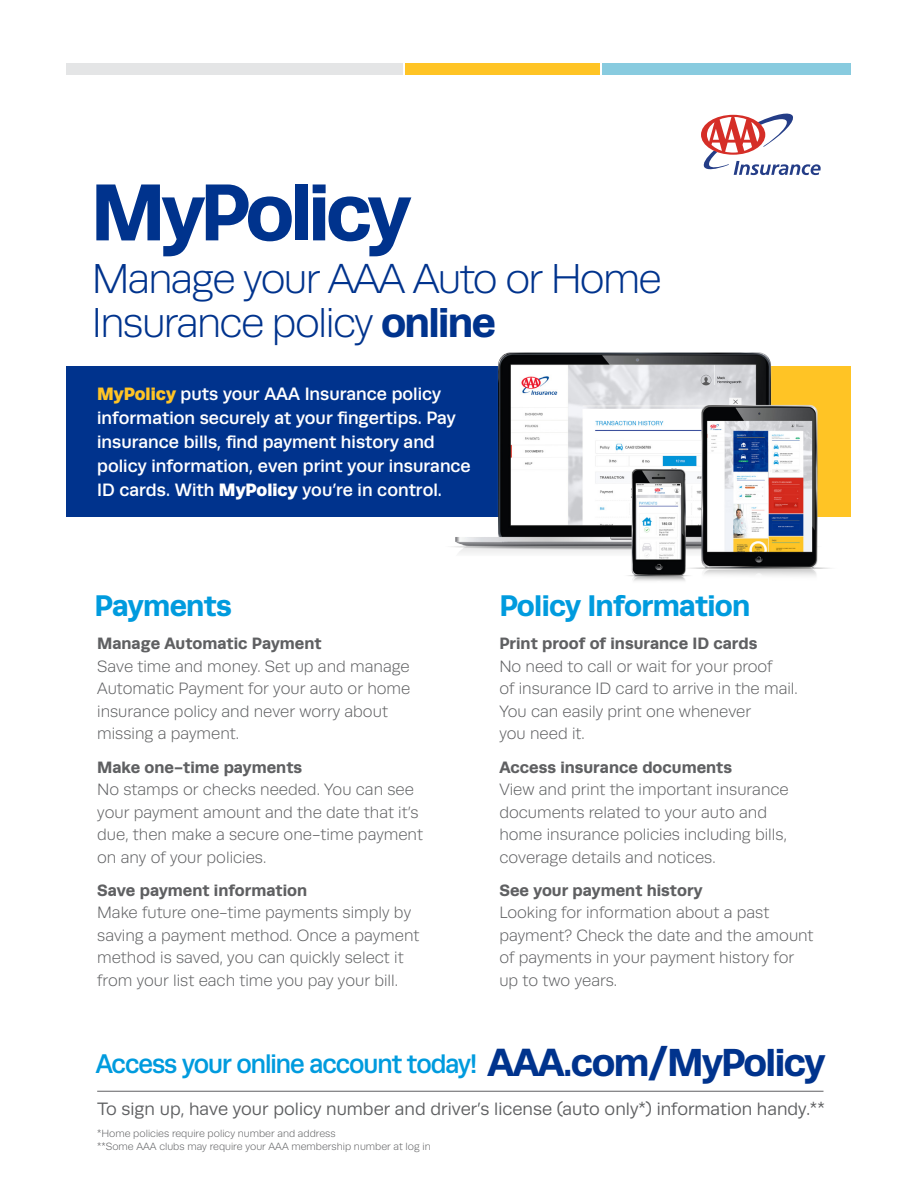
<style>
.page{position:relative;width:918px;height:1188px;background:#fff}
.page>*{position:absolute;margin:0;border:0;box-sizing:border-box;transform-origin:0 0}
.t1{font:700 81px "Runda";letter-spacing:-.05em;color:#00338d}
.t2{font:300 42px/43.5px "Runda";letter-spacing:-.04em;color:#00338d}
.t3{font:700 30px "Runda";letter-spacing:-.025em;color:#009bde}
.t4{font:500 27px "Runda";letter-spacing:-.04em;color:#009bde;scale:.95 1}
.t5{font:500 18px/24px "Runda";color:#fff}
.t6{font:18px "Runda";color:#5f6062}
.t7{font:300 16.5px/22.5px "Runda";color:#5f6062}
.t8{font:300 10.5px "Runda";color:#5f6062}
.s1{font-weight:700}
.s2{font-weight:900;color:#ffc425}
.s3{font-weight:900}
.s4{font-weight:700;font-size:39.3px;color:#00338d}
</style>
<div class="page">
<div style="left:66px;top:366px;width:579px;height:150px;background:#00338d"></div>
<div style="left:66px;top:63px;width:337px;height:11px;background:#e4e5e6"></div>
<div style="left:602px;top:63px;width:248px;height:11px;background:#88cbdf"></div>
<div style="left:405px;top:63px;width:194px;height:11px;background:#ffc425"></div>
<img style="left:419px;top:352px;width:410px;height:202px">
<img style="left:658px;top:373px;width:187px;height:203px">
<img style="left:609px;top:452px;width:101px;height:129px">
<svg style="left:701px;top:114px;width:120px;height:61px"></svg>
<hr style="left:97px;top:1091px;width:727px;height:1px;background:#5f6062">
<p class="t1" style="left:91px;top:164px;width:322px">MyPolicy</p>
<p class="t2" style="left:92px;top:258px;width:572px">Manage your AAA Auto or Home<br>Insurance policy <span class="s1">online</span></p>
<p class="t5" style="left:97px;top:381px;width:375px"><span class="s2">MyPolicy</span> puts your AAA Insurance policy information securely at your fingertips. Pay insurance bills, find payment history and policy information, even print your insurance ID cards. With <span class="s3">MyPolicy</span> you’re in control.</p>
<p class="t3" style="left:95px;top:588px;width:139px">Payments</p>
<p class="t7" style="left:97px;top:633px;width:315px"><span class="s1">Manage Automatic Payment<br></span>Save time and money. Set up and manage<br>Automatic Payment for your auto or home insurance policy and never worry about missing a payment.</p>
<p class="t7" style="left:97px;top:756px;width:327px"><span class="s1">Make one-time payments<br></span>No stamps or checks needed. You can see your payment amount and the date that it’s due, then make a secure one-time payment on any of your policies.</p>
<p class="t7" style="left:97px;top:879px;width:324px"><span class="s1">Save payment information<br></span>Make future one-time payments simply by saving a payment method. Once a payment method is saved, you can quickly select it from your list each time you pay your bill.</p>
<p class="t3" style="left:499px;top:588px;width:253px">Policy Information</p>
<p class="t7" style="left:499px;top:633px;width:300px"><span class="s1">Print proof of insurance ID cards<br></span>No need to call or wait for your proof<br>of insurance ID card to arrive in the mail.<br>You can easily print one whenever<br>you need it.</p>
<p class="t7" style="left:499px;top:756px;width:291px"><span class="s1">Access insurance documents<br></span>View and print the important insurance documents related to your auto and home insurance policies including bills, coverage details and notices.</p>
<p class="t7" style="left:499px;top:879px;width:316px"><span class="s1">See your payment history<br></span>Looking for information about a past payment? Check the date and the amount of payments in your payment history for up to two years.</p>
<p class="t4" style="left:96px;top:1048px;width:770px">Access your online account today! <span class="s4">AAA.com/MyPolicy</span></p>
<p class="t6" style="left:97px;top:1099px;width:729px">To sign up, have your policy number and driver’s license (auto only*) information handy.**</p>
<p class="t8" style="left:97px;top:1127px;width:240px">*Home policies require policy number and address</p>
<p class="t8" style="left:97px;top:1141px;width:335px">**Some AAA clubs may require your AAA membership number at log in</p>
</div>
